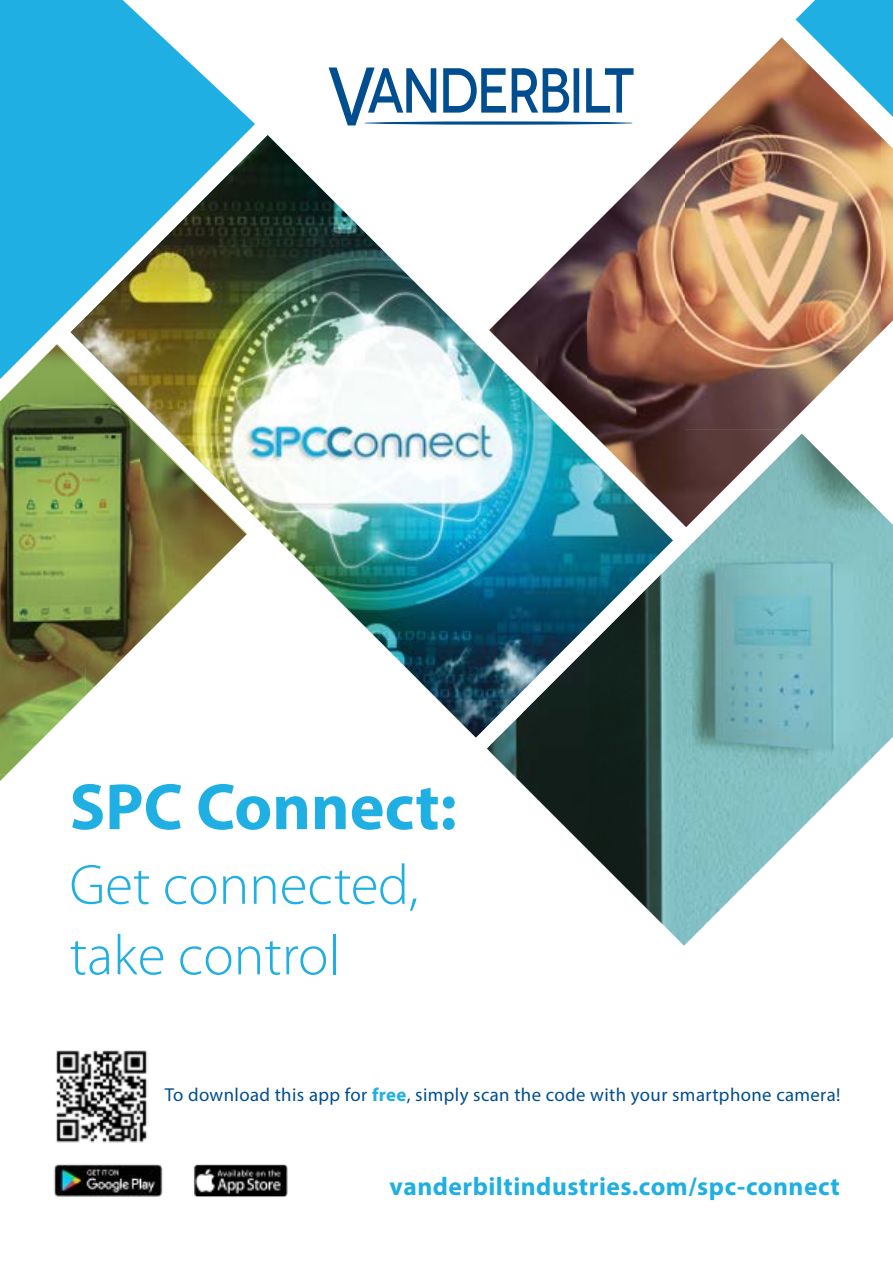
<style>
.page{position:relative;width:893px;height:1263px;background:#fff}
.page>*{position:absolute;margin:0;border:0;box-sizing:border-box;transform-origin:0 0}
.t1{font:700 66px "Myriad Pro";color:#1fafe2}
.t2{font:300 57px/70.5px "Myriad Pro";color:#1fafe2}
.t3{font:700 25.5px "Myriad Pro";letter-spacing:.02em;color:#1fafe2}
.t4{font:18.75px "Myriad Pro";letter-spacing:.02em;color:#004d8f}
.s1{font-weight:700;color:#1fafe2}
</style>
<div class="page">
<svg style="left:329px;top:68px;width:304px;height:57px"></svg>
<svg style="left:364px;top:121px;width:269px;height:4px"></svg>
<img style="left:255px;top:135px;width:418px;height:602px">
<svg style="left:0;top:0;width:255px;height:517px;background:#4ea8bc"></svg>
<img style="left:743px;top:434px;width:150px;height:358px">
<img style="left:692px;top:527px;width:51px;height:411px">
<img style="left:640px;top:543px;width:52px;height:403px">
<img style="left:589px;top:595px;width:52px;height:307px">
<img style="left:537px;top:646px;width:53px;height:205px">
<img style="left:487px;top:697px;width:51px;height:103px">
<img style="left:742px;top:792px;width:96px;height:51px">
<img style="left:742px;top:843px;width:45px;height:44px">
<img style="left:0;top:344px;width:247px;height:137px">
<img style="left:0;top:345px;width:139px;height:322px">
<img style="left:139px;top:427px;width:54px;height:215px">
<img style="left:193px;top:481px;width:54px;height:107px">
<img style="left:0;top:667px;width:85px;height:107px">
<img style="left:85px;top:667px;width:29px;height:29px">
<svg style="left:0;top:774px;width:7px;height:7px"></svg>
<img style="left:685px;top:37px;width:147px;height:393px">
<img style="left:636px;top:134px;width:49px;height:392px">
<img style="left:832px;top:217px;width:49px;height:164px">
<img style="left:587px;top:183px;width:49px;height:294px">
<img style="left:881px;top:217px;width:12px;height:116px">
<img style="left:538px;top:232px;width:49px;height:196px">
<img style="left:489px;top:281px;width:49px;height:98px">
<img style="left:685px;top:429px;width:98px;height:98px">
<svg style="left:796px;top:0;width:97px;height:217px"></svg>
<img style="left:56px;top:1050px;width:91px;height:93px">
<img style="left:54px;top:1164px;width:109px;height:33px">
<img style="left:193px;top:1164px;width:95px;height:33px">
<h1 class="t1" style="left:70px;top:764px;width:389px">SPC Connect:</h1>
<h2 class="t2" style="left:70px;top:849px;width:350px">Get connected, take control</h2>
<p class="t4" style="left:165px;top:1083px;width:677px">To download this app for <span class="s1">free</span>, simply scan the code with your smartphone camera!</p>
<h3 class="t3" style="left:390px;top:1170px;width:452px">vanderbiltindustries.com/spc-connect</h3>
</div>
